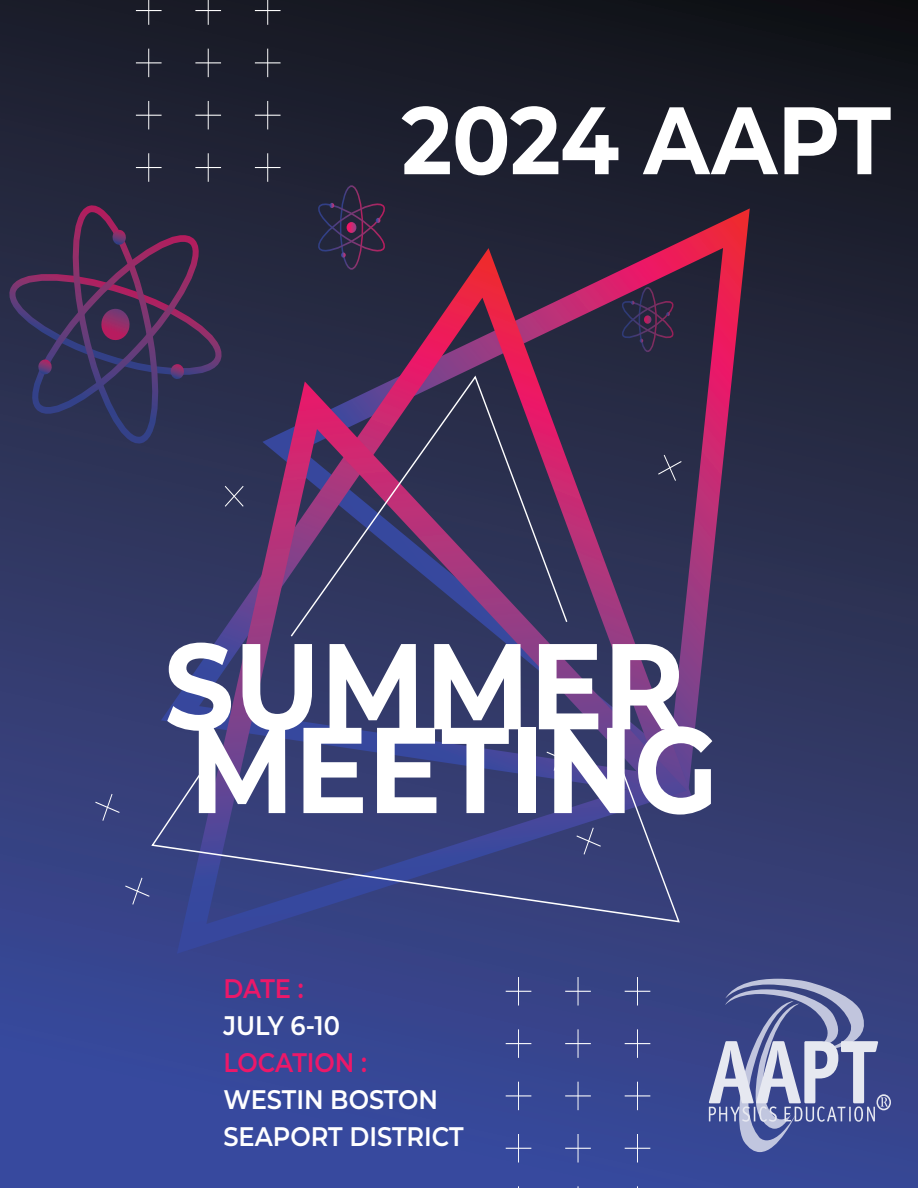
<style>
.page{position:relative;width:918px;height:1188px;background:#fff}
.page>*{position:absolute;margin:0;border:0;box-sizing:border-box;transform-origin:0 0}
.t1{font:700 121.8px "Montserrat";color:#fff;scale:.9 1}
.t2{font:700 95.55px "Montserrat";letter-spacing:-.005em;color:#fff;scale:.9 1}
.t3{font:600 26.85px/36.9px "Montserrat";color:#fff;scale:.9 1}
.s1{color:#ec1869}
</style>
<div class="page">
<div style="left:0;top:1px;width:918px;height:1187px;background:linear-gradient(to bottom,#191819,#3e4d9f)"></div>
<svg style="left:136px;top:1px;width:26px;height:24px"></svg>
<svg style="left:195px;top:1px;width:26px;height:24px"></svg>
<svg style="left:255px;top:1px;width:26px;height:24px"></svg>
<svg style="left:136px;top:49px;width:26px;height:28px"></svg>
<svg style="left:195px;top:49px;width:26px;height:28px"></svg>
<svg style="left:255px;top:49px;width:26px;height:28px"></svg>
<svg style="left:136px;top:101px;width:26px;height:28px"></svg>
<svg style="left:195px;top:101px;width:26px;height:28px"></svg>
<svg style="left:255px;top:101px;width:26px;height:28px"></svg>
<svg style="left:136px;top:153px;width:26px;height:29px"></svg>
<svg style="left:195px;top:153px;width:26px;height:29px"></svg>
<svg style="left:255px;top:153px;width:26px;height:29px"></svg>
<svg style="left:506px;top:977px;width:25px;height:29px"></svg>
<svg style="left:565px;top:977px;width:26px;height:29px"></svg>
<svg style="left:625px;top:977px;width:25px;height:29px"></svg>
<svg style="left:506px;top:1029px;width:25px;height:29px"></svg>
<svg style="left:565px;top:1029px;width:26px;height:29px"></svg>
<svg style="left:625px;top:1029px;width:25px;height:29px"></svg>
<svg style="left:506px;top:1082px;width:25px;height:28px"></svg>
<svg style="left:565px;top:1082px;width:26px;height:28px"></svg>
<svg style="left:625px;top:1082px;width:25px;height:28px"></svg>
<svg style="left:506px;top:1134px;width:25px;height:29px"></svg>
<svg style="left:565px;top:1134px;width:26px;height:29px"></svg>
<svg style="left:625px;top:1134px;width:25px;height:29px"></svg>
<svg style="left:709px;top:979px;width:179px;height:173px;background:#6972a7"></svg>
<div style="left:876px;top:1094px;width:15px;height:16px;border:2px solid #fff;border-radius:50%"></div>
<div style="left:340px;top:185px;width:23px;height:85px;border:2px solid #fff;border-radius:50%"></div>
<svg style="left:318px;top:201px;width:67px;height:7px"></svg>
<svg style="left:9px;top:205px;width:213px;height:239px;background:#372e51"></svg>
<svg style="left:262px;top:208px;width:488px;height:586px;background:#4b2a4c"></svg>
<svg style="left:161px;top:248px;width:532px;height:551px;background:#442a4a"></svg>
<svg style="left:177px;top:381px;width:510px;height:573px;background:#3d386a"></svg>
<svg style="left:289px;top:374px;width:280px;height:264px;background:#533463"></svg>
<svg style="left:150px;top:746px;width:531px;height:177px;background:#3c4381"></svg>
<svg style="left:657px;top:454px;width:26px;height:28px"></svg>
<svg style="left:94px;top:793px;width:27px;height:29px"></svg>
<svg style="left:546px;top:743px;width:26px;height:29px"></svg>
<svg style="left:224px;top:485px;width:21px;height:23px"></svg>
<svg style="left:124px;top:876px;width:27px;height:30px"></svg>
<svg style="left:575px;top:826px;width:27px;height:30px"></svg>
<p class="t2" style="left:402px;top:71px;width:545px">2024 AAPT</p>
<p class="t1" style="left:164px;top:598px;width:579px">SUMMER</p>
<p class="t1" style="left:190px;top:682px;width:589px">MEETING</p>
<p class="t3" style="left:223px;top:969px;width:269px"><span class="s1">DATE :<br></span>JULY 6-10<br><span class="s1">LOCATION :<br></span>WESTIN BOSTON<br>SEAPORT DISTRICT</p>
</div>
